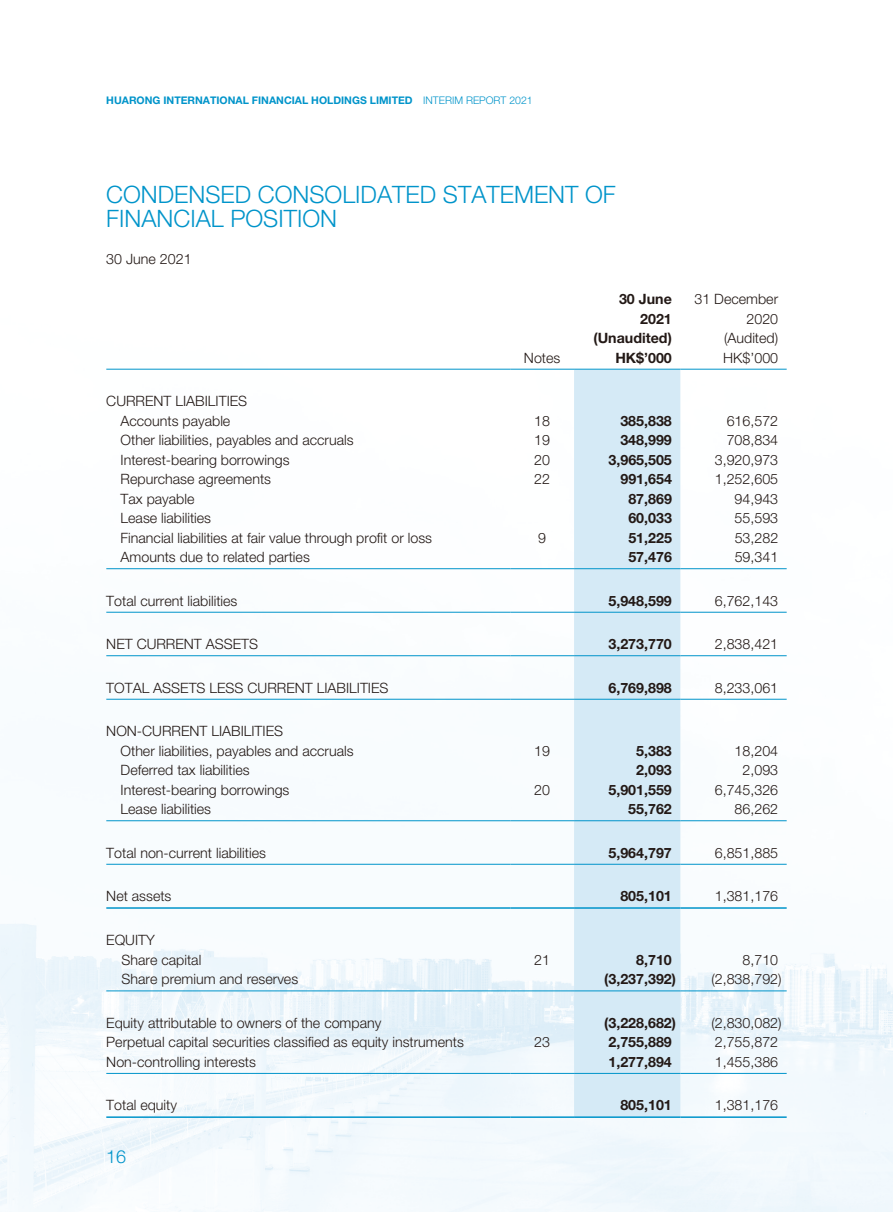
<style>
.page{position:relative;width:893px;height:1212px;background:#fff}
.page>*{position:absolute;margin:0;border:0;box-sizing:border-box;transform-origin:0 0}
.t1{font:300 24px/24px "Helvetica Neue LT Std";color:#0094ca}
.t2{font:300 18px "Helvetica Neue LT Std";color:#0094ca}
.t3{font:300 14.25px/19.5px "Helvetica Neue LT Std";color:#231916}
.t4{font:700 14.25px/19.5px "Helvetica Neue LT Std";color:#231916;text-align:right}
.t5{font:700 10.5px "Helvetica Neue LT Std";color:#0094ca}
.s1{font-weight:300}
</style>
<div class="page">
<img style="left:0;top:368px;width:893px;height:844px">
<div style="left:574px;top:370px;width:106px;height:746px;background:#d5eaf6"></div>
<hr style="left:106px;top:369px;width:404px;height:1px;background:#0094ca">
<hr style="left:510px;top:369px;width:64px;height:1px;background:#0094ca">
<hr style="left:574px;top:369px;width:106px;height:1px;background:#0094ca">
<hr style="left:680px;top:369px;width:107px;height:1px;background:#0094ca">
<hr style="left:106px;top:568px;width:404px;height:1px;background:#0094ca">
<hr style="left:510px;top:568px;width:64px;height:1px;background:#0094ca">
<hr style="left:574px;top:568px;width:106px;height:1px;background:#0094ca">
<hr style="left:680px;top:568px;width:107px;height:1px;background:#0094ca">
<hr style="left:106px;top:612px;width:404px;height:1px;background:#0094ca">
<hr style="left:510px;top:612px;width:64px;height:1px;background:#0094ca">
<hr style="left:574px;top:612px;width:106px;height:1px;background:#0094ca">
<hr style="left:680px;top:612px;width:107px;height:1px;background:#0094ca">
<hr style="left:106px;top:655px;width:404px;height:1px;background:#0094ca">
<hr style="left:510px;top:655px;width:64px;height:1px;background:#0094ca">
<hr style="left:574px;top:655px;width:106px;height:1px;background:#0094ca">
<hr style="left:680px;top:655px;width:107px;height:1px;background:#0094ca">
<hr style="left:106px;top:699px;width:404px;height:1px;background:#0094ca">
<hr style="left:510px;top:699px;width:64px;height:1px;background:#0094ca">
<hr style="left:574px;top:699px;width:106px;height:1px;background:#0094ca">
<hr style="left:680px;top:699px;width:107px;height:1px;background:#0094ca">
<hr style="left:106px;top:820px;width:404px;height:1px;background:#0094ca">
<hr style="left:510px;top:820px;width:64px;height:1px;background:#0094ca">
<hr style="left:574px;top:820px;width:106px;height:1px;background:#0094ca">
<hr style="left:680px;top:820px;width:107px;height:1px;background:#0094ca">
<hr style="left:106px;top:864px;width:404px;height:1px;background:#0094ca">
<hr style="left:510px;top:864px;width:64px;height:1px;background:#0094ca">
<hr style="left:574px;top:864px;width:106px;height:1px;background:#0094ca">
<hr style="left:680px;top:864px;width:107px;height:1px;background:#0094ca">
<hr style="left:106px;top:907px;width:404px;height:2px;background:#0094ca">
<hr style="left:510px;top:907px;width:64px;height:2px;background:#0094ca">
<hr style="left:574px;top:907px;width:106px;height:2px;background:#0094ca">
<hr style="left:680px;top:907px;width:107px;height:2px;background:#0094ca">
<hr style="left:106px;top:990px;width:404px;height:1px;background:#0094ca">
<hr style="left:510px;top:990px;width:64px;height:1px;background:#0094ca">
<hr style="left:574px;top:990px;width:106px;height:1px;background:#0094ca">
<hr style="left:680px;top:990px;width:107px;height:1px;background:#0094ca">
<hr style="left:106px;top:1073px;width:404px;height:1px;background:#0094ca">
<hr style="left:510px;top:1073px;width:64px;height:1px;background:#0094ca">
<hr style="left:574px;top:1073px;width:106px;height:1px;background:#0094ca">
<hr style="left:680px;top:1073px;width:107px;height:1px;background:#0094ca">
<hr style="left:106px;top:1116px;width:404px;height:2px;background:#0094ca">
<hr style="left:510px;top:1116px;width:64px;height:2px;background:#0094ca">
<hr style="left:574px;top:1116px;width:106px;height:2px;background:#0094ca">
<hr style="left:680px;top:1116px;width:107px;height:2px;background:#0094ca">
<p class="t5" style="left:106px;top:94px;width:428px">HUARONG INTERNATIONAL FINANCIAL HOLDINGS LIMITED <span class="s1">INTERIM REPORT 2021</span></p>
<h1 class="t1" style="left:106px;top:182px;width:511px">CONDENSED CONSOLIDATED STATEMENT OF<br>FINANCIAL POSITION</h1>
<p class="t3" style="left:106px;top:249px;width:87px">30 June 2021</p>
<p class="t4" style="left:619px;top:289px;width:54px">30 June<br>2021</p>
<p class="t3" style="left:694px;top:289px;width:85px;text-align:right">31 December<br>2020</p>
<p class="t4" style="left:593px;top:328px;width:80px">(Unaudited)</p>
<p class="t3" style="left:724px;top:328px;width:56px">(Audited)</p>
<p class="t3" style="left:106px;top:391px;width:142px;text-align:center">CURRENT LIABILITIES<br>Accounts payable</p>
<p class="t3" style="left:524px;top:347px;width:38px">Notes</p>
<p class="t4" style="left:615px;top:347px;width:58px">HK$’000</p>
<p class="t3" style="left:723px;top:347px;width:56px">HK$’000</p>
<p class="t3" style="left:534px;top:410px;width:17px">18</p>
<p class="t4" style="left:620px;top:410px;width:53px">385,838</p>
<p class="t3" style="left:727px;top:410px;width:53px">616,572</p>
<p class="t3" style="left:121px;top:430px;width:235px">Other liabilities, payables and accruals</p>
<p class="t3" style="left:534px;top:430px;width:17px">19</p>
<p class="t4" style="left:620px;top:430px;width:53px">348,999</p>
<p class="t3" style="left:727px;top:430px;width:53px">708,834</p>
<p class="t3" style="left:121px;top:449px;width:170px">Interest-bearing borrowings</p>
<p class="t3" style="left:534px;top:449px;width:17px">20</p>
<p class="t4" style="left:608px;top:449px;width:65px">3,965,505</p>
<p class="t3" style="left:715px;top:449px;width:65px">3,920,973</p>
<p class="t3" style="left:121px;top:469px;width:152px">Repurchase agreements</p>
<p class="t3" style="left:534px;top:469px;width:17px">22</p>
<p class="t4" style="left:620px;top:469px;width:53px">991,654</p>
<p class="t3" style="left:715px;top:469px;width:65px">1,252,605</p>
<p class="t3" style="left:121px;top:488px;width:75px">Tax payable</p>
<p class="t4" style="left:628px;top:488px;width:45px">87,869</p>
<p class="t3" style="left:735px;top:488px;width:45px">94,943</p>
<p class="t3" style="left:121px;top:508px;width:92px">Lease liabilities</p>
<p class="t4" style="left:628px;top:508px;width:45px">60,033</p>
<p class="t3" style="left:735px;top:508px;width:45px">55,593</p>
<p class="t3" style="left:121px;top:527px;width:313px">Financial liabilities at fair value through profit or loss</p>
<p class="t3" style="left:538px;top:527px;width:9px">9</p>
<p class="t4" style="left:628px;top:527px;width:45px">51,225</p>
<p class="t3" style="left:735px;top:527px;width:45px">53,282</p>
<p class="t3" style="left:121px;top:547px;width:191px">Amounts due to related parties</p>
<p class="t4" style="left:628px;top:547px;width:45px">57,476</p>
<p class="t3" style="left:735px;top:547px;width:45px">59,341</p>
<p class="t3" style="left:106px;top:590px;width:133px">Total current liabilities</p>
<p class="t4" style="left:608px;top:590px;width:65px">5,948,599</p>
<p class="t3" style="left:715px;top:590px;width:65px">6,762,143</p>
<p class="t3" style="left:106px;top:634px;width:153px">NET CURRENT ASSETS</p>
<p class="t4" style="left:608px;top:634px;width:65px">3,273,770</p>
<p class="t3" style="left:715px;top:634px;width:65px">2,838,421</p>
<p class="t3" style="left:106px;top:677px;width:284px">TOTAL ASSETS LESS CURRENT LIABILITIES</p>
<p class="t4" style="left:608px;top:677px;width:65px">6,769,898</p>
<p class="t3" style="left:715px;top:677px;width:65px">8,233,061</p>
<p class="t3" style="left:121px;top:721px;width:235px;text-indent:-14px">NON-CURRENT LIABILITIES<br>Other liabilities, payables and accruals</p>
<p class="t3" style="left:534px;top:740px;width:17px">19</p>
<p class="t4" style="left:636px;top:740px;width:37px">5,383</p>
<p class="t3" style="left:735px;top:740px;width:45px">18,204</p>
<p class="t3" style="left:121px;top:760px;width:131px">Deferred tax liabilities</p>
<p class="t4" style="left:636px;top:760px;width:37px">2,093</p>
<p class="t3" style="left:742px;top:760px;width:37px">2,093</p>
<p class="t3" style="left:121px;top:779px;width:170px">Interest-bearing borrowings</p>
<p class="t3" style="left:534px;top:779px;width:17px">20</p>
<p class="t4" style="left:608px;top:779px;width:65px">5,901,559</p>
<p class="t3" style="left:715px;top:779px;width:65px">6,745,326</p>
<p class="t3" style="left:121px;top:799px;width:92px">Lease liabilities</p>
<p class="t4" style="left:628px;top:799px;width:45px">55,762</p>
<p class="t3" style="left:735px;top:799px;width:45px">86,262</p>
<p class="t3" style="left:106px;top:842px;width:161px">Total non-current liabilities</p>
<p class="t4" style="left:608px;top:842px;width:65px">5,964,797</p>
<p class="t3" style="left:715px;top:842px;width:65px">6,851,885</p>
<p class="t3" style="left:106px;top:886px;width:67px">Net assets</p>
<p class="t4" style="left:620px;top:886px;width:53px">805,101</p>
<p class="t3" style="left:715px;top:886px;width:65px">1,381,176</p>
<p class="t3" style="left:122px;top:930px;width:81px;text-indent:-15px">EQUITY<br>Share capital</p>
<p class="t3" style="left:534px;top:950px;width:17px">21</p>
<p class="t4" style="left:636px;top:950px;width:37px">8,710</p>
<p class="t3" style="left:742px;top:950px;width:37px">8,710</p>
<p class="t3" style="left:122px;top:969px;width:178px">Share premium and reserves</p>
<p class="t4" style="left:604px;top:969px;width:73px">(3,237,392)</p>
<p class="t3" style="left:711px;top:969px;width:72px">(2,838,792)</p>
<p class="t3" style="left:106px;top:1013px;width:277px">Equity attributable to owners of the company</p>
<p class="t4" style="left:604px;top:1013px;width:73px">(3,228,682)</p>
<p class="t3" style="left:711px;top:1013px;width:72px">(2,830,082)</p>
<p class="t3" style="left:106px;top:1032px;width:359px">Perpetual capital securities classified as equity instruments</p>
<p class="t3" style="left:534px;top:1032px;width:17px">23</p>
<p class="t4" style="left:608px;top:1032px;width:65px">2,755,889</p>
<p class="t3" style="left:715px;top:1032px;width:65px">2,755,872</p>
<p class="t3" style="left:106px;top:1052px;width:151px">Non-controlling interests</p>
<p class="t4" style="left:608px;top:1052px;width:65px">1,277,894</p>
<p class="t3" style="left:715px;top:1052px;width:65px">1,455,386</p>
<p class="t3" style="left:106px;top:1095px;width:72px">Total equity</p>
<p class="t4" style="left:620px;top:1095px;width:53px">805,101</p>
<p class="t3" style="left:715px;top:1095px;width:65px">1,381,176</p>
<p class="t2" style="left:106px;top:1146px;width:22px">16</p>
</div>
